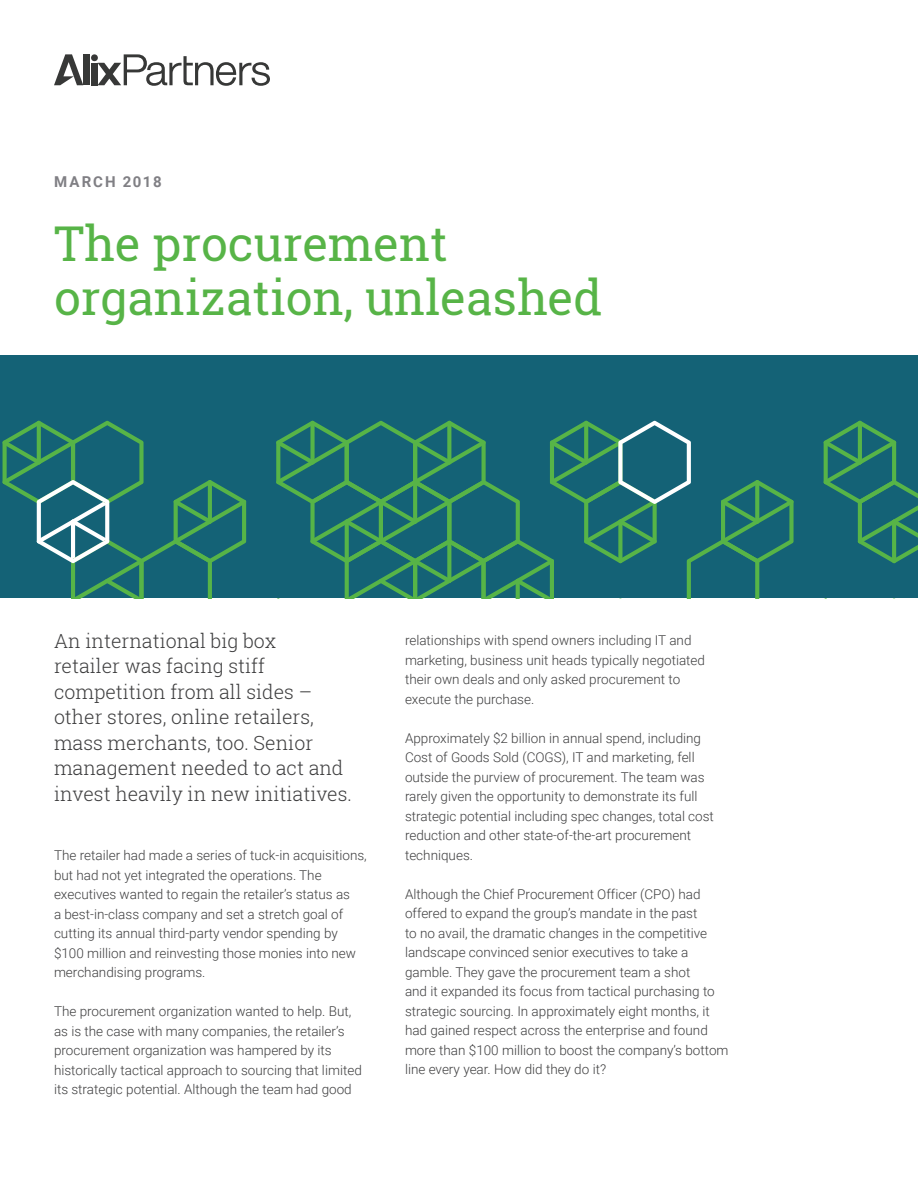
<style>
.page{position:relative;width:918px;height:1188px;background:#fff}
.page>*{position:absolute;margin:0;border:0;box-sizing:border-box;transform-origin:0 0}
.Main_heading{font:48px/54px "Roboto Slab";color:#57b447}
.Introduction{font:300 19.5px/25.5px "Roboto Slab";color:#3e3e3f}
.Date{font:700 15px "Roboto";letter-spacing:.135em;color:#807f84}
.Body{font:300 13.5px/19.5px "Roboto";color:#3e3e3f}
</style>
<div class="page">
<div style="left:0;top:355px;width:918px;height:243px;background:#146276"></div>
<svg style="left:823px;top:421px;width:95px;height:142px"></svg>
<svg style="left:276px;top:421px;width:518px;height:177px"></svg>
<svg style="left:2px;top:421px;width:244px;height:177px"></svg>
<div style="left:91px;top:54px;width:7px;height:7px;background:#373837;border-radius:50%"></div>
<div style="left:83px;top:54px;width:6px;height:31px;background:#373837"></div>
<div style="left:91px;top:63px;width:7px;height:22px;background:#373837"></div>
<svg style="left:54px;top:54px;width:29px;height:31px"></svg>
<svg style="left:98px;top:54px;width:172px;height:32px"></svg>
<p class="Date" style="left:54px;top:171px;width:109px">MARCH 2018</p>
<p class="Main_heading" style="left:54px;top:216px;width:550px">The procurement organization, unleashed</p>
<p class="Introduction" style="left:54px;top:628px;width:299px">An international big box<br>retailer was facing stiff competition from all sides – other stores, online retailers, mass merchants, too. Senior management needed to act and invest heavily in new initiatives.</p>
<p class="Body" style="left:54px;top:845px;width:314px">The retailer had made a series of tuck-in acquisitions, but had not yet integrated the operations. The executives wanted to regain the retailer’s status as<br>a best-in-class company and set a stretch goal of cutting its annual third-party vendor spending by $100 million and reinvesting those monies into new merchandising programs.</p>
<p class="Body" style="left:54px;top:1001px;width:309px">The procurement organization wanted to help. But, as is the case with many companies, the retailer’s procurement organization was hampered by its historically tactical approach to sourcing that limited its strategic potential. Although the team had good</p>
<p class="Body" style="left:405px;top:630px;width:302px">relationships with spend owners including IT and marketing, business unit heads typically negotiated their own deals and only asked procurement to execute the purchase.</p>
<p class="Body" style="left:405px;top:728px;width:310px">Approximately $2 billion in annual spend, including Cost of Goods Sold (COGS), IT and marketing, fell outside the purview of procurement. The team was rarely given the opportunity to demonstrate its full strategic potential including spec changes, total cost reduction and other state-of-the-art procurement techniques.</p>
<p class="Body" style="left:405px;top:883px;width:325px">Although the Chief Procurement Officer (CPO) had offered to expand the group’s mandate in the past<br>to no avail, the dramatic changes in the competitive landscape convinced senior executives to take a gamble. They gave the procurement team a shot<br>and it expanded its focus from tactical purchasing to strategic sourcing. In approximately eight months, it had gained respect across the enterprise and found more than $100 million to boost the company’s bottom line every year. How did they do it?</p>
</div>
